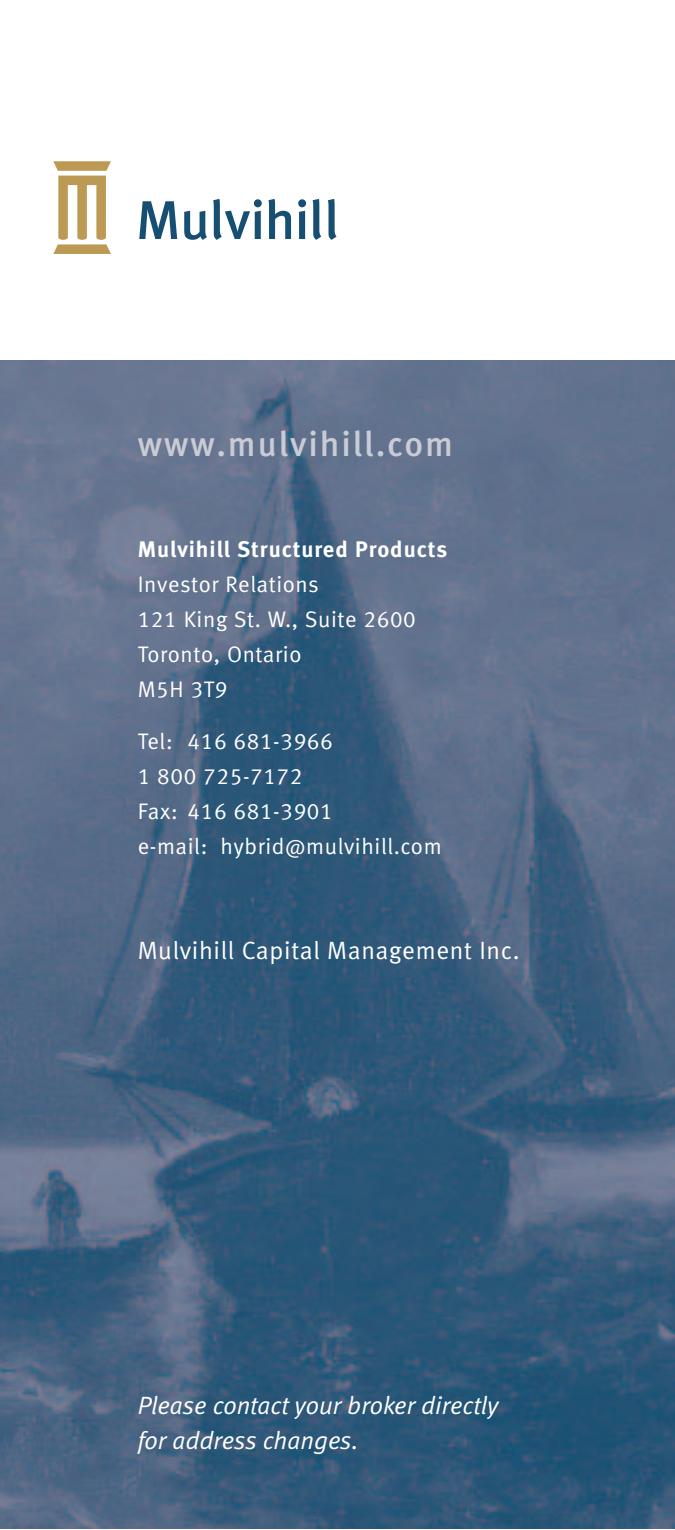
<style>
.page{position:relative;width:675px;height:1530px;background:#fff}
.page>*{position:absolute;margin:0;border:0;box-sizing:border-box;transform-origin:0 0}
.t1{font:500 35px "Meta";letter-spacing:.055em;color:#c9cbd5}
.t2{font:italic 25px/35px "Meta Normal LF";color:#fff}
.t3{font:25px "Meta Normal LF";letter-spacing:.025em;color:#fff}
.t4{font:22.5px/35px "Meta Normal LF";letter-spacing:.03em;color:#fff}
.t5{font:22.5px "Meta Bold LF";letter-spacing:.045em;color:#fff}
</style>
<div class="page">
<img style="left:0;top:360px;width:675px;height:1169px">
<svg style="left:139px;top:201px;width:38px;height:38px"></svg>
<svg style="left:184px;top:211px;width:23px;height:29px"></svg>
<svg style="left:268px;top:199px;width:23px;height:40px"></svg>
<svg style="left:298px;top:199px;width:8px;height:40px"></svg>
<svg style="left:213px;top:199px;width:49px;height:41px"></svg>
<svg style="left:313px;top:199px;width:8px;height:41px"></svg>
<svg style="left:328px;top:199px;width:9px;height:41px"></svg>
<svg style="left:53px;top:161px;width:58px;height:93px"></svg>
<h1 class="t1" style="left:138px;top:430px;width:317px">www.mulvihill.com</h1>
<p class="t5" style="left:138px;top:540px;width:311px">Mulvihill Structured Products</p>
<p class="t4" style="left:138px;top:568px;width:280px">Investor Relations<br>121 King St. W., Suite 2600<br>Toronto, Ontario<br>M5H 3T9</p>
<p class="t4" style="left:138px;top:725px;width:306px">Tel: 416 681-3966<br>1 800 725-7172<br>Fax: 416 681-3901<br>e-mail: hybrid@mulvihill.com</p>
<p class="t3" style="left:138px;top:941px;width:384px">Mulvihill Capital Management Inc.</p>
<p class="t2" style="left:138px;top:1390px;width:362px">Please contact your broker directly for address changes.</p>
</div>
